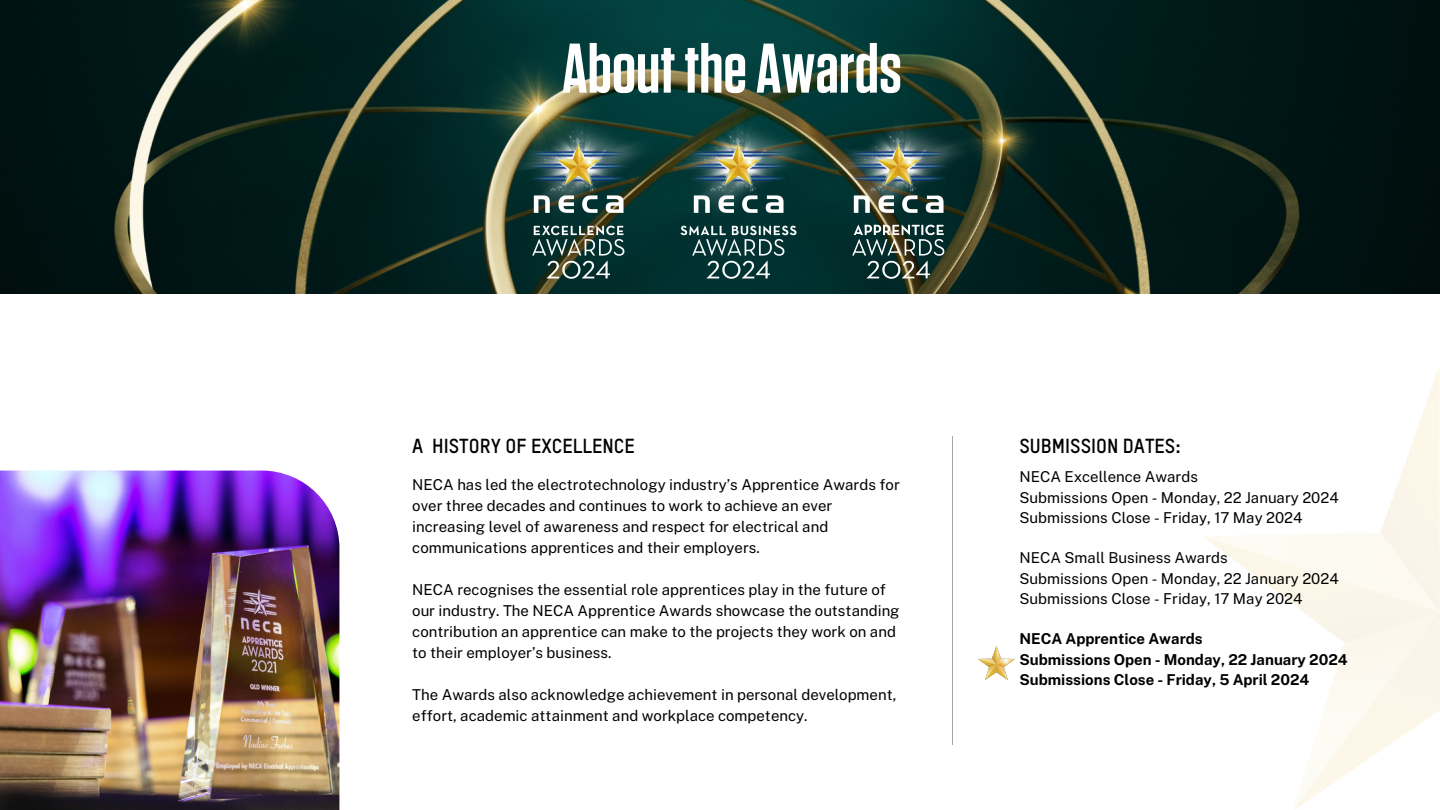
<style>
.page{position:relative;width:1440px;height:810px;background:#fff}
.page>*{position:absolute;margin:0;border:0;box-sizing:border-box;transform-origin:0 0}
.t1{font:600 70px "Tungsten";color:#fff}
.t2{font:700 20px "TSTAR";color:#000}
.t3{font:15px/21px "Public Sans";color:#000}
.t4{font:700 15px/20.2px "Public Sans";color:#000}
</style>
<div class="page">
<img style="left:0;top:471px;width:339px;height:339px">
<hr style="left:952px;top:437px;width:1px;height:308px;background:#a6a6a6">
<img style="left:979px;top:646px;width:36px;height:33px">
<img style="left:0;top:0;width:1440px;height:294px">
<img style="left:499px;top:113px;width:480px;height:181px">
<p class="t1" style="left:562px;top:37px;width:342px">About theAwards</p>
<p class="t2" style="left:412px;top:438px;width:224px">A HISTORY OF EXCELLENCE</p>
<h2 class="t3" style="left:412px;top:474px;width:489px">NECA has led the electrotechnology industry’s Apprentice Awards for over three decades and continues to work to achieve an ever increasing level of awareness and respect for electrical and communications apprentices and their employers.</h2>
<h2 class="t3" style="left:412px;top:579px;width:489px">NECA recognises the essential role apprentices play in the future of our industry. The NECA Apprentice Awards showcase the outstanding contribution an apprentice can make to the projects they work on and to their employer’s business.</h2>
<p class="t3" style="left:412px;top:684px;width:486px">The Awards also acknowledge achievement in personal development, effort, academic attainment and workplace competency.</p>
<p class="t2" style="left:1019px;top:438px;width:163px">SUBMISSION DATES:</p>
<p class="t3" style="left:1019px;top:466px;width:180px">NECA Excellence Awards</p>
<p class="t3" style="left:1019px;top:487px;width:321px;line-height:20.2px">Submissions Open - Monday, 22 January 2024<br>Submissions Close - Friday, 17 May 2024</p>
<p class="t3" style="left:1019px;top:547px;width:210px">NECA Small Business Awards</p>
<p class="t3" style="left:1019px;top:568px;width:321px">Submissions Open - Monday, 22 January 2024</p>
<h3 class="t3" style="left:1019px;top:588px;width:285px">Submissions Close - Friday, 17 May 2024</h3>
<p class="t4" style="left:1019px;top:629px;width:330px">NECA Apprentice Awards<br>Submissions Open - Monday, 22 January 2024<br>Submissions Close - Friday, 5 April 2024</p>
</div>
